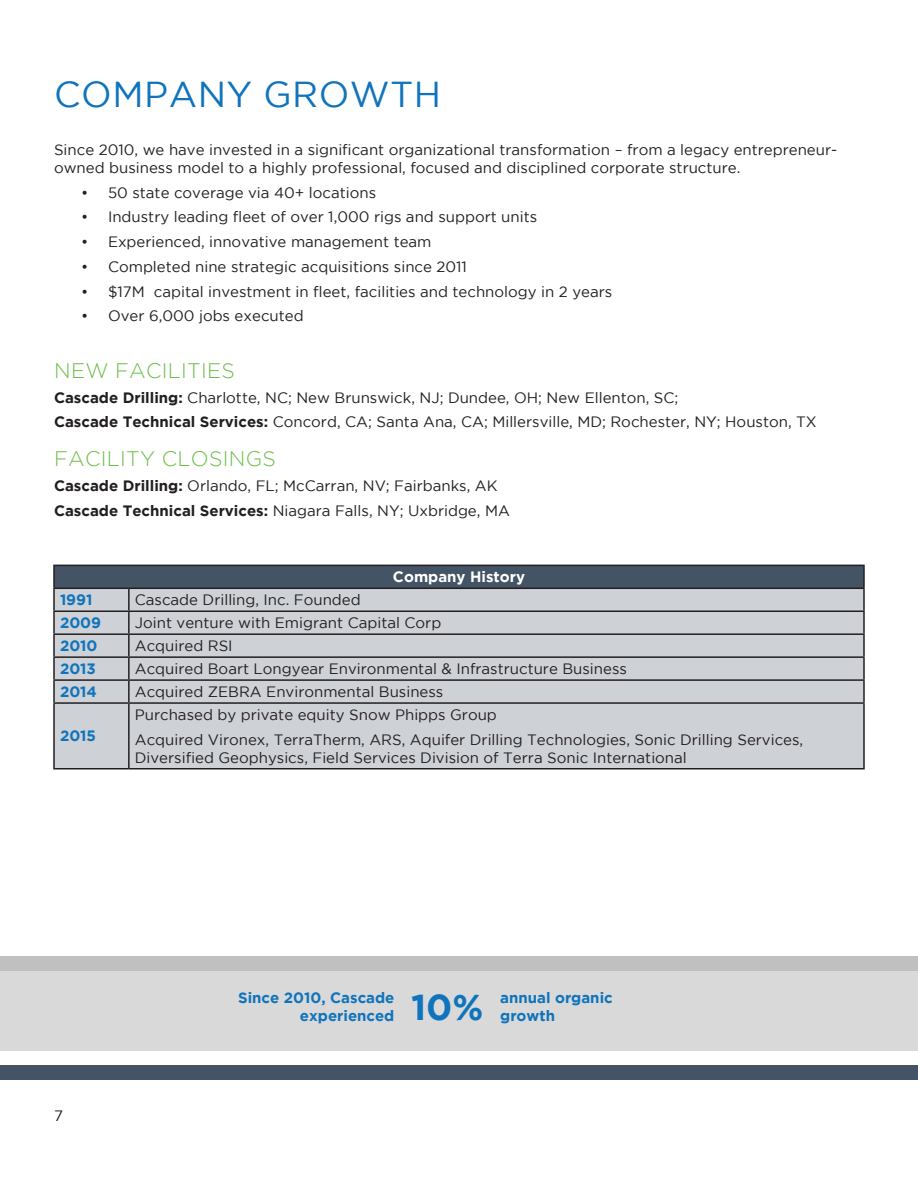
<style>
.page{position:relative;width:918px;height:1188px;background:#fff}
.page>*{position:absolute;margin:0;border:0;box-sizing:border-box;transform-origin:0 0}
.t1{font:36px "Gotham";letter-spacing:.015em;color:#1074bc}
.Page_Highlight{font:700 36px "Gotham";color:#1074bc}
.Sub-Header{font:300 21px "Gotham";letter-spacing:.015em;color:#6dbe4b}
.t2{font:15px/18px "Gotham";color:#231f20}
.Page_Highlight-2{font:700 15px/18px "Gotham";color:#1074bc;text-align:right}
.t3{font:700 15px "Gotham";color:#fff}
.s1{font-weight:700}
</style>
<div class="page">
<div style="left:0;top:1065px;width:918px;height:15px;background:#445465"></div>
<div style="left:0;top:971px;width:918px;height:80px;background:#d9d9d9"></div>
<div style="left:0;top:956px;width:918px;height:15px;background:#c0c0c0"></div>
<div style="left:54px;top:565px;width:810px;height:23px;background:#445465"></div>
<div style="left:55px;top:589px;width:808px;height:179px;background:#ced1d6"></div>
<hr style="left:53px;top:589px;width:2px;height:22px;background:#231f20">
<hr style="left:128px;top:589px;width:2px;height:22px;background:#231f20">
<hr style="left:863px;top:589px;width:2px;height:22px;background:#231f20">
<hr style="left:53px;top:611px;width:76px;height:1px;background:#231f20">
<hr style="left:53px;top:612px;width:2px;height:21px;background:#231f20">
<hr style="left:129px;top:611px;width:736px;height:1px;background:#231f20">
<hr style="left:128px;top:612px;width:2px;height:21px;background:#231f20">
<hr style="left:863px;top:612px;width:2px;height:21px;background:#231f20">
<hr style="left:53px;top:633px;width:76px;height:2px;background:#231f20">
<hr style="left:53px;top:635px;width:2px;height:21px;background:#231f20">
<hr style="left:129px;top:633px;width:736px;height:2px;background:#231f20">
<hr style="left:128px;top:635px;width:2px;height:21px;background:#231f20">
<hr style="left:863px;top:635px;width:2px;height:21px;background:#231f20">
<hr style="left:53px;top:656px;width:76px;height:2px;background:#231f20">
<hr style="left:53px;top:658px;width:2px;height:21px;background:#231f20">
<hr style="left:129px;top:656px;width:736px;height:2px;background:#231f20">
<hr style="left:128px;top:658px;width:2px;height:21px;background:#231f20">
<hr style="left:863px;top:658px;width:2px;height:21px;background:#231f20">
<hr style="left:53px;top:679px;width:76px;height:2px;background:#231f20">
<hr style="left:53px;top:681px;width:2px;height:21px;background:#231f20">
<hr style="left:129px;top:679px;width:736px;height:2px;background:#231f20">
<hr style="left:128px;top:681px;width:2px;height:21px;background:#231f20">
<hr style="left:863px;top:681px;width:2px;height:21px;background:#231f20">
<hr style="left:53px;top:702px;width:76px;height:2px;background:#231f20">
<hr style="left:53px;top:704px;width:2px;height:64px;background:#231f20">
<hr style="left:129px;top:702px;width:736px;height:2px;background:#231f20">
<hr style="left:128px;top:704px;width:2px;height:64px;background:#231f20">
<hr style="left:863px;top:704px;width:2px;height:64px;background:#231f20">
<hr style="left:53px;top:768px;width:76px;height:2px;background:#231f20">
<hr style="left:129px;top:768px;width:736px;height:2px;background:#231f20">
<hr style="left:53px;top:565px;width:76px;height:1px;background:#231f20">
<hr style="left:53px;top:566px;width:2px;height:22px;background:#231f20">
<hr style="left:129px;top:565px;width:736px;height:1px;background:#231f20">
<hr style="left:863px;top:566px;width:2px;height:22px;background:#231f20">
<hr style="left:53px;top:588px;width:76px;height:1px;background:#231f20">
<hr style="left:129px;top:588px;width:736px;height:1px;background:#231f20">
<h2 class="t1" style="left:54px;top:75px;width:389px">COMPANY GROWTH</h2>
<p class="t2" style="left:54px;top:140px;width:785px">Since 2010, we have invested in a significant organizational transformation – from a legacy entrepreneur&shy;owned business model to a highly professional, focused and disciplined corporate structure.</p>
<p class="t2" style="left:81px;top:183px;width:297px">• 50 state coverage via 40+ locations</p>
<p class="t2" style="left:81px;top:208px;width:458px">• Industry leading fleet of over 1,000 rigs and support units</p>
<p class="t2" style="left:81px;top:233px;width:352px">• Experienced, innovative management team</p>
<p class="t2" style="left:81px;top:257px;width:387px">• Completed nine strategic acquisitions since 2011</p>
<p class="t2" style="left:81px;top:282px;width:533px">• $17M capital investment in fleet, facilities and technology in 2 years</p>
<p class="t2" style="left:81px;top:307px;width:224px">• Over 6,000 jobs executed</p>
<p class="Sub-Header" style="left:54px;top:359px;width:182px">NEW FACILITIES</p>
<p class="t2" style="left:54px;top:388px;width:626px"><span class="s1">Cascade Drilling:</span> Charlotte, NC; New Brunswick, NJ; Dundee, OH; New Ellenton, SC;</p>
<p class="t2" style="left:54px;top:413px;width:764px"><span class="s1">Cascade Technical Services:</span> Concord, CA; Santa Ana, CA; Millersville, MD; Rochester, NY; Houston, TX</p>
<p class="Sub-Header" style="left:54px;top:447px;width:223px">FACILITY CLOSINGS</p>
<p class="t2" style="left:54px;top:476px;width:445px"><span class="s1">Cascade Drilling:</span> Orlando, FL; McCarran, NV; Fairbanks, AK</p>
<p class="t2" style="left:54px;top:501px;width:457px"><span class="s1">Cascade Technical Services:</span> Niagara Falls, NY; Uxbridge, MA</p>
<p class="t3" style="left:393px;top:568px;width:134px">Company History</p>
<p class="Page_Highlight-2" style="left:60px;top:591px;width:34px">1991</p>
<p class="t2" style="left:135px;top:591px;width:227px">Cascade Drilling, Inc. Founded</p>
<p class="Page_Highlight-2" style="left:60px;top:614px;width:43px">2009</p>
<p class="t2" style="left:135px;top:614px;width:308px">Joint venture with Emigrant Capital Corp</p>
<p class="Page_Highlight-2" style="left:60px;top:636px;width:39px">2010</p>
<p class="t2" style="left:135px;top:637px;width:99px">Acquired RSI</p>
<p class="Page_Highlight-2" style="left:60px;top:659px;width:37px">2013</p>
<p class="t2" style="left:135px;top:660px;width:494px">Acquired Boart Longyear Environmental &amp; Infrastructure Business</p>
<p class="Page_Highlight-2" style="left:60px;top:682px;width:38px">2014</p>
<p class="t2" style="left:135px;top:683px;width:310px">Acquired ZEBRA Environmental Business</p>
<p class="Page_Highlight-2" style="left:60px;top:727px;width:38px">2015</p>
<p class="t2" style="left:135px;top:705px;width:364px">Purchased by private equity Snow Phipps Group</p>
<p class="t2" style="left:135px;top:730px;width:670px">Acquired Vironex, TerraTherm, ARS, Aquifer Drilling Technologies, Sonic Drilling Services,<br>Diversified Geophysics, Field Services Division of Terra Sonic International</p>
<p class="t2" style="left:54px;top:1106px;width:10px">7</p>
<p class="Page_Highlight-2" style="left:238px;top:988px;width:158px">Since 2010, Cascade experienced</p>
<p class="Page_Highlight-2" style="left:500px;top:988px;width:114px">annual organic</p>
<p class="Page_Highlight" style="left:411px;top:986px;width:74px">10%</p>
<p class="Page_Highlight-2" style="left:500px;top:1006px;width:56px">growth</p>
</div>
